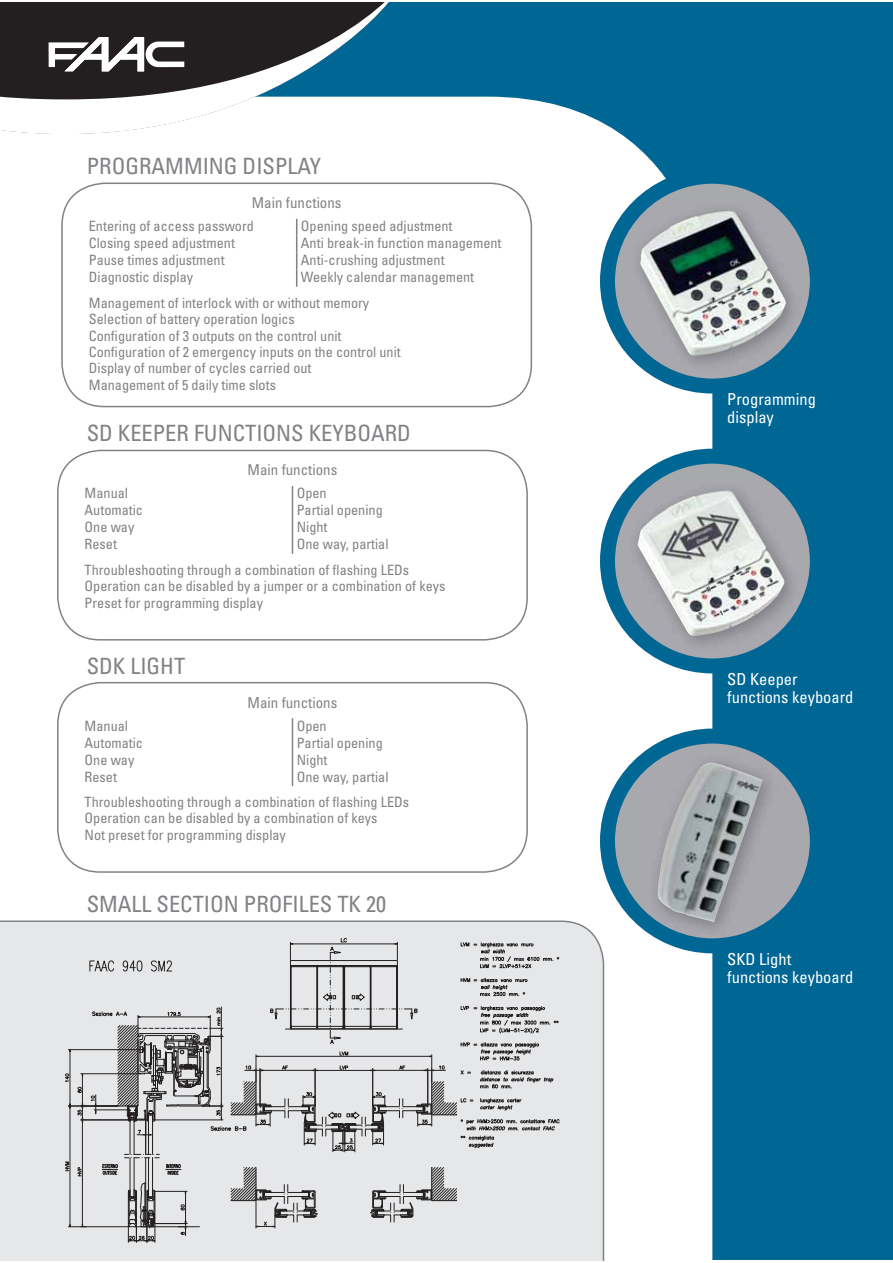
<style>
.page{position:relative;width:893px;height:1263px;background:#fff}
.page>*{position:absolute;margin:0;border:0;box-sizing:border-box;transform-origin:0 0}
.t1{font:condensed 22.5px "Univers LT Std";color:#808285}
.t2{font:condensed 16.5px/18px "Univers LT Std";color:#fff}
.t3{font:condensed 15px "Univers LT Std";color:#808285}
.t4{font:condensed 14.25px/16.5px "Univers LT Std";color:#808285}
</style>
<div class="page">
<div style="left:0;top:2px;width:893px;height:1258px;background:#006694"></div>
<div style="left:0;top:97px;width:712px;height:1163px;background:#fff"></div>
<div style="left:0;top:920px;width:605px;height:340px;background:#e6e7e8"></div>
<svg style="left:0;top:2px;width:403px;height:132px;background:#6f7b82"></svg>
<svg style="left:49px;top:37px;width:135px;height:34px;background:#868485"></svg>
<svg style="left:607px;top:176px;width:210px;height:210px;fill:#a7a9ac"></svg>
<img style="left:629px;top:199px;width:180px;height:187px">
<img style="left:640px;top:210px;width:146px;height:146px">
<div style="left:600px;top:169px;width:225px;height:225px;border:15px solid #006694;border-radius:50%"></div>
<svg style="left:607px;top:456px;width:210px;height:210px;fill:#a7a8ac"></svg>
<img style="left:626px;top:479px;width:40px;height:176px">
<img style="left:637px;top:490px;width:148px;height:146px">
<div style="left:600px;top:449px;width:225px;height:224px;border:15px solid #006694;border-radius:50%"></div>
<svg style="left:607px;top:736px;width:210px;height:210px;fill:#a7a8ac"></svg>
<img style="left:646px;top:751px;width:35px;height:190px">
<img style="left:658px;top:763px;width:105px;height:159px">
<div style="left:600px;top:729px;width:225px;height:224px;border:15px solid #006694;border-radius:50%"></div>
<div style="left:57px;top:935px;width:504px;height:313px;background:#e6e7e8"></div>
<svg style="left:62px;top:938px;width:497px;height:304px;background:#d0d1d2"></svg>
<div style="left:61px;top:183px;width:471px;height:224px;border:1px solid #808285;border-radius:42px"></div>
<svg style="left:296px;top:219px;width:1px;height:68px"></svg>
<div style="left:57px;top:450px;width:471px;height:191px;border:1px solid #808285;border-radius:42px"></div>
<svg style="left:292px;top:486px;width:1px;height:68px"></svg>
<div style="left:57px;top:682px;width:471px;height:191px;border:1px solid #808285;border-radius:42px"></div>
<svg style="left:292px;top:718px;width:1px;height:68px"></svg>
<h1 class="t1" style="left:87px;top:157px;width:236px">PROGRAMMING DISPLAY</h1>
<p class="t3" style="left:252px;top:197px;width:91px">Main functions</p>
<p class="t4" style="left:89px;top:219px;width:166px">Entering of access password</p>
<p class="t4" style="left:301px;top:219px;width:153px">Opening speed adjustment</p>
<p class="t4" style="left:89px;top:236px;width:148px">Closing speed adjustment</p>
<p class="t4" style="left:301px;top:236px;width:202px">Anti break-in function management</p>
<p class="t4" style="left:89px;top:253px;width:137px">Pause times adjustment</p>
<p class="t4" style="left:301px;top:253px;width:145px">Anti-crushing adjustment</p>
<p class="t4" style="left:89px;top:270px;width:106px">Diagnostic display</p>
<p class="t4" style="left:89px;top:265px;width:387px;line-height:25.5px;text-indent:212px">Weekly calendar management<br>Management of interlock with or without memory</p>
<p class="t4" style="left:89px;top:312px;width:313px">Selection of battery operation logics<br>Configuration of 3 outputs on the control unit Configuration of 2 emergency inputs on the control unit Display of number of cycles carried out<br>Management of 5 daily time slots</p>
<h1 class="t1" style="left:87px;top:424px;width:326px">SD KEEPER FUNCTIONS KEYBOARD</h1>
<p class="t3" style="left:248px;top:464px;width:91px">Main functions</p>
<p class="t4" style="left:85px;top:486px;width:45px">Manual</p>
<p class="t4" style="left:297px;top:486px;width:32px">Open</p>
<p class="t4" style="left:85px;top:503px;width:60px">Automatic</p>
<p class="t4" style="left:297px;top:503px;width:88px">Partial opening</p>
<p class="t4" style="left:85px;top:520px;width:51px">One way</p>
<p class="t4" style="left:297px;top:520px;width:32px">Night</p>
<p class="t4" style="left:85px;top:537px;width:34px">Reset</p>
<p class="t4" style="left:85px;top:532px;width:326px;line-height:25.5px;text-indent:212px">One way, partial<br>Throubleshooting through a combination of flashing LEDs</p>
<p class="t4" style="left:85px;top:579px;width:362px">Operation can be disabled by a jumper or a combination of keys<br>Preset for programming display</p>
<h1 class="t1" style="left:87px;top:656px;width:100px">SDK LIGHT</h1>
<p class="t3" style="left:248px;top:696px;width:91px">Main functions</p>
<p class="t4" style="left:85px;top:718px;width:45px">Manual</p>
<p class="t4" style="left:297px;top:718px;width:32px">Open</p>
<p class="t4" style="left:85px;top:735px;width:60px">Automatic</p>
<p class="t4" style="left:297px;top:735px;width:88px">Partial opening</p>
<p class="t4" style="left:85px;top:752px;width:51px">One way</p>
<p class="t4" style="left:297px;top:752px;width:32px">Night</p>
<p class="t4" style="left:85px;top:769px;width:34px">Reset</p>
<p class="t4" style="left:85px;top:765px;width:326px;line-height:25.5px;text-indent:212px">One way, partial<br>Throubleshooting through a combination of flashing LEDs</p>
<p class="t4" style="left:85px;top:811px;width:294px">Operation can be disabled by a combination of keys<br>Not preset for programming display</p>
<h1 class="t1" style="left:87px;top:895px;width:301px">SMALL SECTION PROFILES TK 20</h1>
<p class="t2" style="left:727px;top:391px;width:90px">Programming display</p>
<p class="t2" style="left:727px;top:671px;width:128px">SD Keeper functions keyboard</p>
<p class="t2" style="left:727px;top:951px;width:128px">SKD Light functions keyboard</p>
</div>
